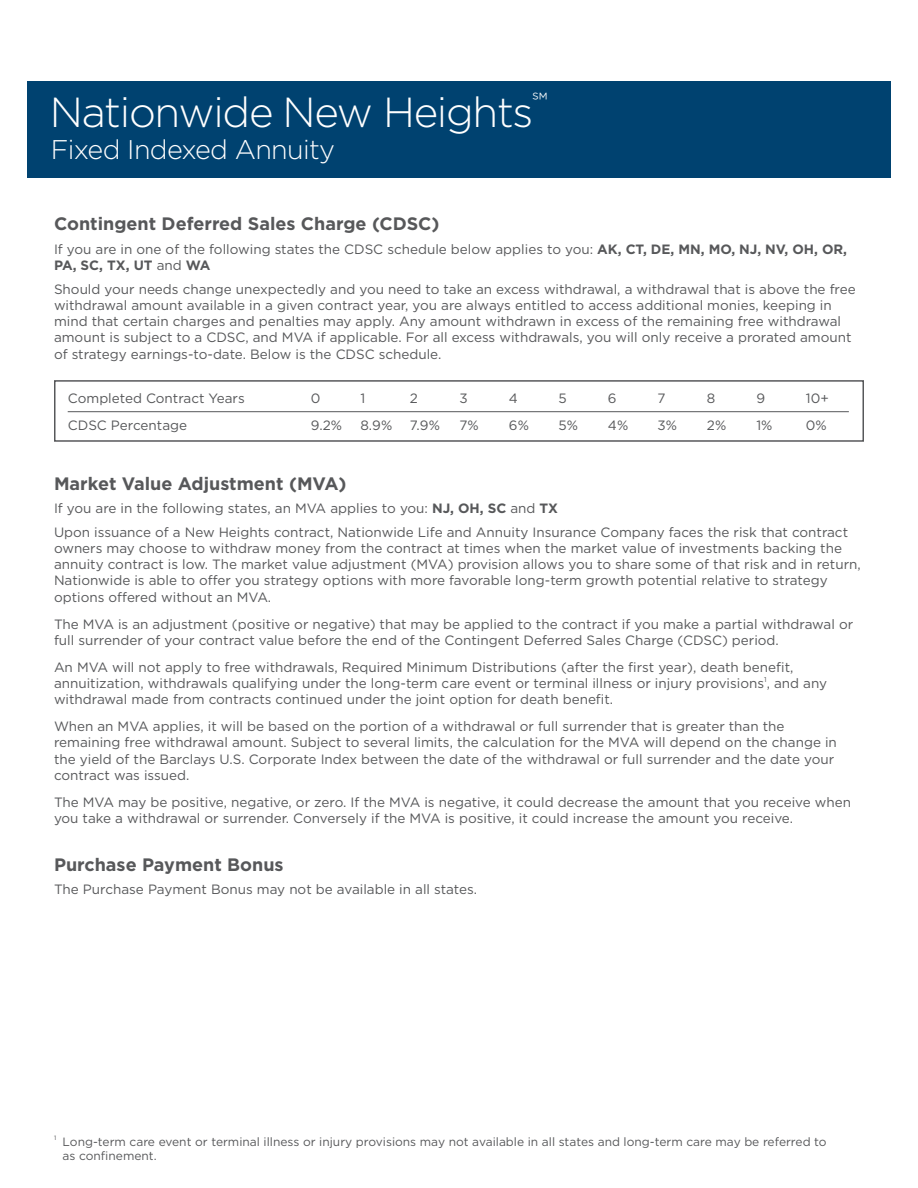
<style>
.page{position:relative;width:918px;height:1188px;background:#fff}
.page>*{position:absolute;margin:0;border:0;box-sizing:border-box;transform-origin:0 0}
.t1{font:300 42px "Gotham";letter-spacing:-.03em;color:#fff}
.t2{font:300 27px "Gotham";letter-spacing:-.025em;color:#fff}
.t3{font:300 21.9px "Gotham";color:#fff}
.t4{font:700 18px "Gotham";color:#57585a}
.t5{font:13.5px/16.2px "Gotham";color:#57585a}
.t6{font:12px/14.2px "Gotham";color:#57585a}
.t7{font:6.3px "Gotham";color:#57585a}
.s1{font-weight:700}
</style>
<div class="page">
<div style="left:27px;top:81px;width:864px;height:97px;background:#004270"></div>
<div style="left:54px;top:380px;width:810px;height:62px;border:2px solid #57585a"></div>
<hr style="left:68px;top:411px;width:781px;height:1px;background:#57585a">
<p class="t3" style="left:532px;top:87px;width:17px">℠</p>
<p class="t1" style="left:50px;top:86px;width:485px">Nationwide New Heights</p>
<p class="t2" style="left:51px;top:132px;width:286px">Fixed Indexed Annuity</p>
<p class="t4" style="left:54px;top:212px;width:387px">Contingent Deferred Sales Charge (CDSC)</p>
<p class="t5" style="left:54px;top:241px;width:795px">If you are in one of the following states the CDSC schedule below applies to you: <span class="s1">AK, CT, DE, MN, MO, NJ, NV, OH, OR,<br>PA, SC, TX, UT</span> and <span class="s1">WA</span></p>
<p class="t5" style="left:54px;top:281px;width:803px">Should your needs change unexpectedly and you need to take an excess withdrawal, a withdrawal that is above the free withdrawal amount available in a given contract year, you are always entitled to access additional monies, keeping in mind that certain charges and penalties may apply. Any amount withdrawn in excess of the remaining free withdrawal amount is subject to a CDSC, and MVA if applicable. For all excess withdrawals, you will only receive a prorated amount of strategy earnings-to-date. Below is the CDSC schedule.</p>
<p class="t5" style="left:68px;top:390px;width:178px">Completed Contract Years</p>
<p class="t5" style="left:311px;top:390px;width:11px">0</p>
<p class="t5" style="left:360px;top:390px;width:6px">1</p>
<p class="t5" style="left:410px;top:390px;width:10px">2</p>
<p class="t5" style="left:459px;top:390px;width:10px">3</p>
<p class="t5" style="left:509px;top:390px;width:11px">4</p>
<p class="t5" style="left:558px;top:390px;width:10px">5</p>
<p class="t5" style="left:608px;top:390px;width:10px">6</p>
<p class="t5" style="left:657px;top:390px;width:10px">7</p>
<p class="t5" style="left:707px;top:390px;width:10px">8</p>
<p class="t5" style="left:756px;top:390px;width:10px">9</p>
<p class="t5" style="left:806px;top:390px;width:24px">10+</p>
<p class="t5" style="left:68px;top:417px;width:121px">CDSC Percentage</p>
<p class="t5" style="left:311px;top:417px;width:33px">9.2%</p>
<p class="t5" style="left:360px;top:417px;width:33px">8.9%</p>
<p class="t5" style="left:410px;top:417px;width:31px">7.9%</p>
<p class="t5" style="left:459px;top:417px;width:21px">7%</p>
<p class="t5" style="left:509px;top:417px;width:21px">6%</p>
<p class="t5" style="left:558px;top:417px;width:21px">5%</p>
<p class="t5" style="left:608px;top:417px;width:22px">4%</p>
<p class="t5" style="left:657px;top:417px;width:21px">3%</p>
<p class="t5" style="left:707px;top:417px;width:21px">2%</p>
<p class="t5" style="left:756px;top:417px;width:18px">1%</p>
<p class="t5" style="left:806px;top:417px;width:22px">0%</p>
<p class="t4" style="left:54px;top:471px;width:294px">Market Value Adjustment (MVA)</p>
<p class="t5" style="left:54px;top:500px;width:506px">If you are in the following states, an MVA applies to you: <span class="s1">NJ, OH, SC</span> and <span class="s1">TX</span></p>
<p class="t5" style="left:54px;top:524px;width:808px">Upon issuance of a New Heights contract, Nationwide Life and Annuity Insurance Company faces the risk that contract owners may choose to withdraw money from the contract at times when the market value of investments backing the annuity contract is low. The market value adjustment (MVA) provision allows you to share some of that risk and in return, Nationwide is able to offer you strategy options with more favorable long-term growth potential relative to strategy options offered without an MVA.</p>
<p class="t5" style="left:54px;top:615px;width:801px">The MVA is an adjustment (positive or negative) that may be applied to the contract if you make a partial withdrawal or full surrender of your contract value before the end of the Contingent Deferred Sales Charge (CDSC) period.</p>
<p class="t5" style="left:54px;top:659px;width:775px">An MVA will not apply to free withdrawals, Required Minimum Distributions (after the first year), death benefit, annuitization, withdrawals qualifying under the long-term care event or terminal illness or injury provisions<sup>1</sup>, and any withdrawal made from contracts continued under the joint option for death benefit.</p>
<p class="t5" style="left:54px;top:718px;width:784px">When an MVA applies, it will be based on the portion of a withdrawal or full surrender that is greater than the remaining free withdrawal amount. Subject to several limits, the calculation for the MVA will depend on the change in the yield of the Barclays U.S. Corporate Index between the date of the withdrawal or full surrender and the date your contract was issued.</p>
<p class="t5" style="left:54px;top:794px;width:799px">The MVA may be positive, negative, or zero. If the MVA is negative, it could decrease the amount that you receive when you take a withdrawal or surrender. Conversely if the MVA is positive, it could increase the amount you receive.</p>
<p class="t4" style="left:54px;top:853px;width:231px">Purchase Payment Bonus</p>
<p class="t5" style="left:54px;top:881px;width:425px">The Purchase Payment Bonus may not be available in all states.</p>
<p class="t7" style="left:54px;top:1134px;width:4px">1</p>
<p class="t6" style="left:63px;top:1134px;width:766px">Long-term care event or terminal illness or injury provisions may not available in all states and long-term care may be referred to as confinement.</p>
</div>
